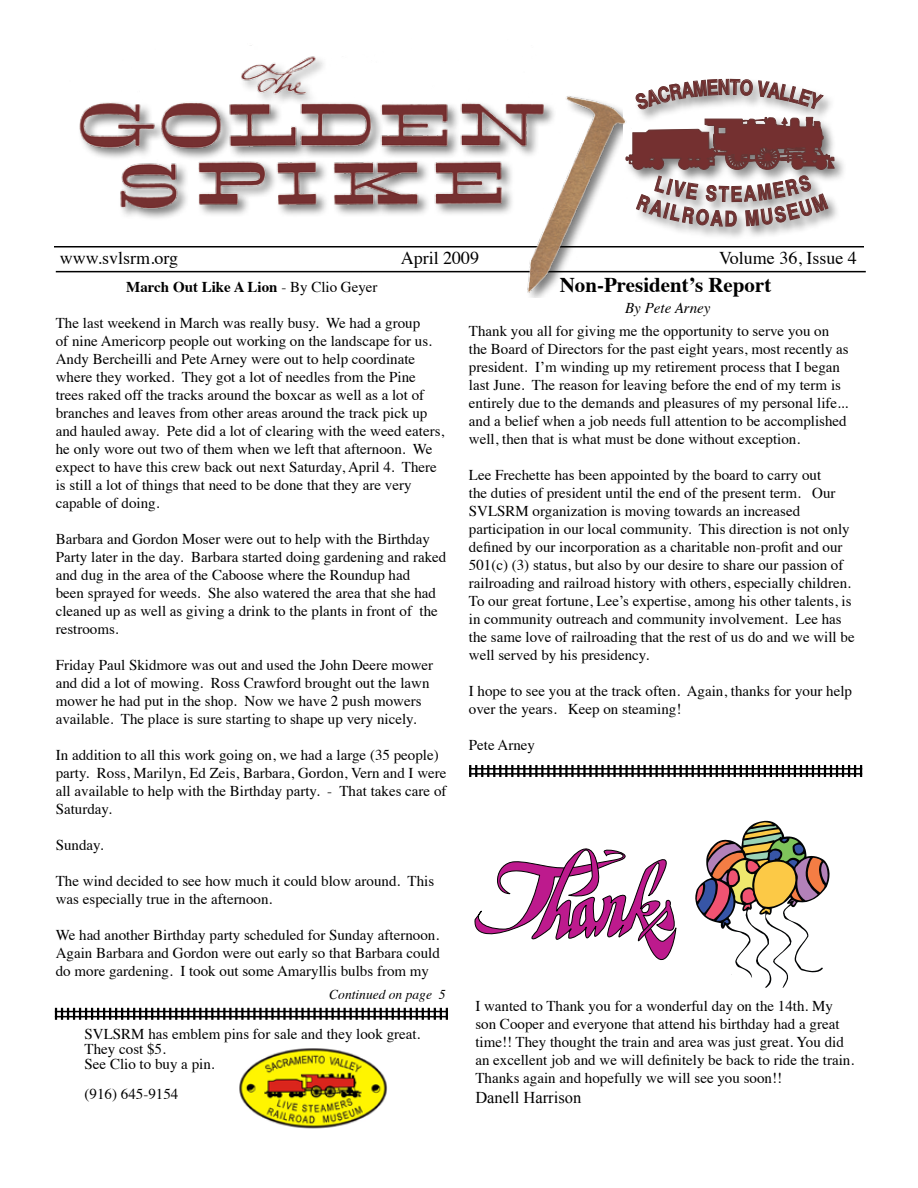
<style>
.page{position:relative;width:918px;height:1188px;background:#fff}
.page>*{position:absolute;margin:0;border:0;box-sizing:border-box;transform-origin:0 0}
.t1{font:700 21px "Times";color:#000}
.t2{font:18px "Times";color:#000}
.t3{font:16.5px "Times New Roman";color:#000}
.t4{font:15px/18px "Times";color:#000}
.t5{font:700 15px "Times";color:#000}
.t6{font:italic 15px "Times";color:#000}
.t7{font:italic 13.5px "Times";color:#000}
.s1{font-weight:400}
</style>
<div class="page">
<hr style="left:56px;top:271px;width:810px;height:1px;background:#000">
<div style="left:624px;top:77px;width:223px;height:163px;background:#000;opacity:.51"></div>
<hr style="left:54px;top:246px;width:810px;height:2px;background:#000">
<img style="left:65px;top:45px;width:571px;height:253px">
<svg style="left:695px;top:821px;width:135px;height:167px"></svg>
<svg style="left:469px;top:765px;width:393px;height:12px"></svg>
<hr style="left:469px;top:768px;width:393px;height:2px;background:#000">
<hr style="left:469px;top:773px;width:393px;height:2px;background:#000">
<svg style="left:474px;top:848px;width:203px;height:112px"></svg>
<img style="left:239px;top:1048px;width:149px;height:81px">
<svg style="left:55px;top:1008px;width:393px;height:12px"></svg>
<hr style="left:55px;top:1011px;width:393px;height:1px;background:#000">
<hr style="left:55px;top:1016px;width:393px;height:1px;background:#000">
<svg style="left:625px;top:79px;width:210px;height:155px"></svg>
<p class="t2" style="left:60px;top:241px;width:120px">www.svlsrm.org</p>
<p class="t2" style="left:401px;top:241px;width:80px">April 2009</p>
<p class="t2" style="left:719px;top:241px;width:139px">Volume 36, Issue 4</p>
<h1 class="t1" style="left:560px;top:264px;width:213px">Non-President’s Report</h1>
<p class="t6" style="left:625px;top:295px;width:87px">By Pete Arney</p>
<p class="t5" style="left:126px;top:272px;width:253px">March Out Like A Lion <span class="s1">- By Clio Geyer</span></p>
<p class="t4" style="left:56px;top:312px;width:390px">The last weekend in March was really busy. We had a group<br>of nine Americorp people out working on the landscape for us.<br>Andy Bercheilli and Pete Arney were out to help coordinate where they worked. They got a lot of needles from the Pine trees raked off the tracks around the boxcar as well as a lot of branches and leaves from other areas around the track pick up and hauled away. Pete did a lot of clearing with the weed eaters, he only wore out two of them when we left that afternoon. We expect to have this crew back out next Saturday, April 4. There is still a lot of things that need to be done that they are very capable of doing.</p>
<p class="t4" style="left:56px;top:528px;width:392px">Barbara and Gordon Moser were out to help with the Birthday Party later in the day. Barbara started doing gardening and raked and dug in the area of the Caboose where the Roundup had<br>been sprayed for weeds. She also watered the area that she had cleaned up as well as giving a drink to the plants in front of the restrooms.</p>
<p class="t4" style="left:56px;top:654px;width:379px">Friday Paul Skidmore was out and used the John Deere mower and did a lot of mowing. Ross Crawford brought out the lawn mower he had put in the shop. Now we have 2 push mowers available. The place is sure starting to shape up very nicely.</p>
<p class="t4" style="left:56px;top:744px;width:392px">In addition to all this work going on, we had a large (35 people) party. Ross, Marilyn, Ed Zeis, Barbara, Gordon, Vern and I were all available to help with the Birthday party. - That takes care of Saturday.</p>
<p class="t4" style="left:56px;top:834px;width:49px">Sunday.</p>
<p class="t4" style="left:56px;top:870px;width:380px">The wind decided to see how much it could blow around. This was especially true in the afternoon.</p>
<p class="t4" style="left:56px;top:924px;width:386px;text-align:justify">We had another Birthday party scheduled for Sunday afternoon.<br>Again Barbara and Gordon were out early so that Barbara could do more gardening. I took out some Amaryllis bulbs from my</p>
<p class="t4" style="left:469px;top:321px;width:381px">Thank you all for giving me the opportunity to serve you on the Board of Directors for the past eight years, most recently as president. I’m winding up my retirement process that I began last June. The reason for leaving before the end of my term is entirely due to the demands and pleasures of my personal life... and a belief when a job needs full attention to be accomplished well, then that is what must be done without exception.</p>
<p class="t4" style="left:469px;top:465px;width:387px">Lee Frechette has been appointed by the board to carry out<br>the duties of president until the end of the present term. Our SVLSRM organization is moving towards an increased participation in our local community. This direction is not only defined by our incorporation as a charitable non-profit and our 501(c) (3) status, but also by our desire to share our passion of railroading and railroad history with others, especially children.<br>To our great fortune, Lee’s expertise, among his other talents, is in community outreach and community involvement. Lee has the same love of railroading that the rest of us do and we will be well served by his presidency.</p>
<p class="t4" style="left:469px;top:681px;width:385px">I hope to see you at the track often. Again, thanks for your help over the years. Keep on steaming!</p>
<p class="t4" style="left:469px;top:735px;width:68px">Pete Arney</p>
<p class="t7" style="left:329px;top:982px;width:118px">Continued on page 5</p>
<p class="t4" style="left:85px;top:1025px;width:337px;line-height:15px">SVLSRM has emblem pins for sale and they look great.<br>They cost $5.<br>See Clio to buy a pin.</p>
<p class="t4" style="left:85px;top:1083px;width:95px">(916) 645-9154</p>
<p class="t4" style="left:475px;top:996px;width:380px">I wanted to Thank you for a wonderful day on the 14th. My son Cooper and everyone that attend his birthday had a great time!! They thought the train and area was just great. You did an excellent job and we will definitely be back to ride the train.<br>Thanks again and hopefully we will see you soon!!</p>
<p class="t3" style="left:475px;top:1086px;width:107px">Danell Harrison</p>
</div>
